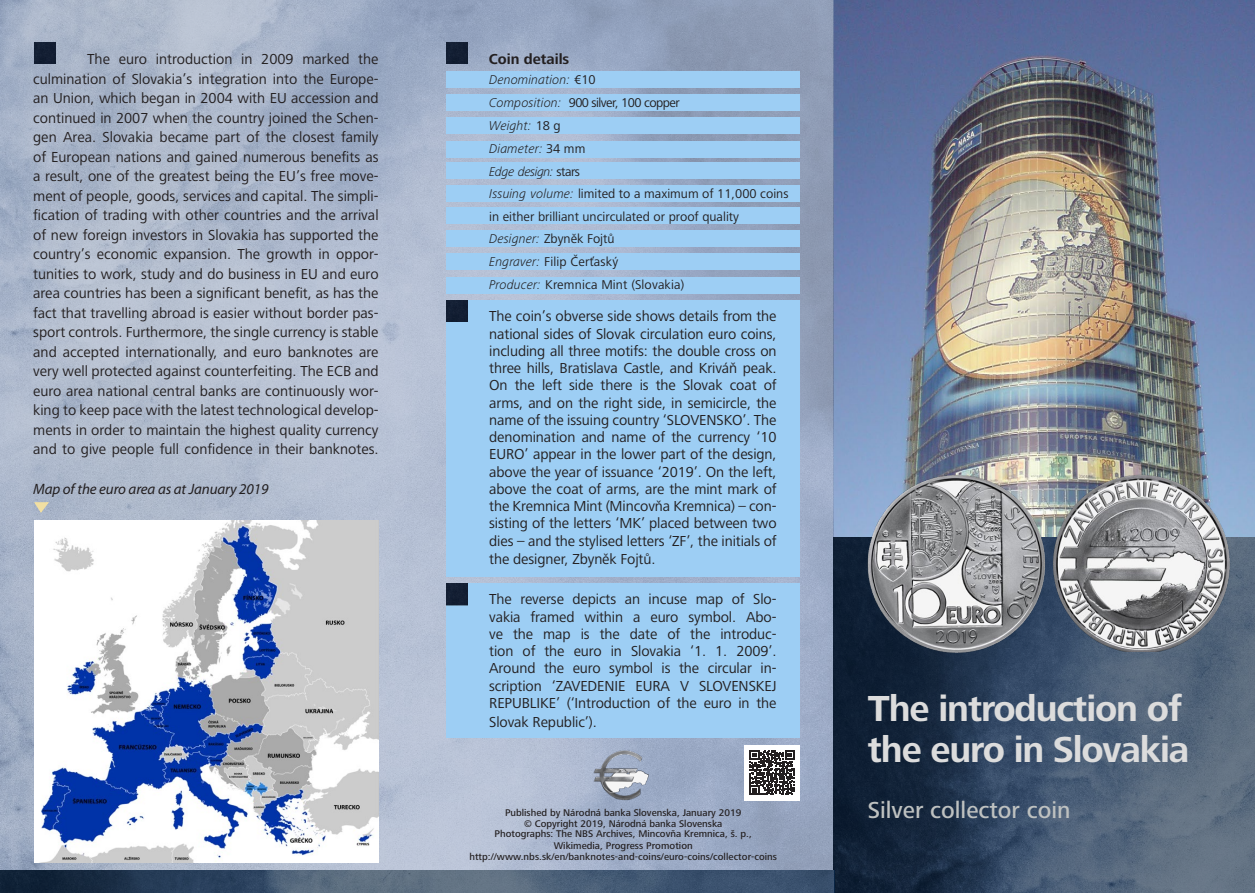
<style>
.page{position:relative;width:1255px;height:893px;background:#fff}
.page>*{position:absolute;margin:0;border:0;box-sizing:border-box;transform-origin:0 0}
.t1{font:700 37.5px/40.5px "Frutiger Next LTCE";letter-spacing:-.03em;color:#dcdcdc}
.t2{font:500 24px "Frutiger Next LTCE";color:#bec1c0}
.t3{font:15px/19.5px "Frutiger Next LTCE";letter-spacing:-.005em;color:#231f20;text-align:justify}
.t4{font:italic 15px "Myriad Pro";letter-spacing:-.005em;color:#231f20}
.t5{font:700 15px "Frutiger Next LTCE";color:#231f20}
.t6{font:13.2px/22.8px "Frutiger Next LTCE";color:#231f20}
.t7{font:500 10.05px/10.9px "Frutiger Next LTCE";color:#231f20;text-align:center}
.s1{font-weight:300;font-style:italic}
</style>
<div class="page">
<img style="left:833px;top:0;width:421px;height:538px">
<img style="left:0;top:0;width:833px;height:871px">
<div style="left:744px;top:745px;width:55px;height:55px;background:#fff"></div>
<svg style="left:749px;top:750px;width:45px;height:45px"></svg>
<div style="left:446px;top:300px;width:353px;height:276px;background:#9dcef4"></div>
<div style="left:446px;top:583px;width:353px;height:155px;background:#9dcef4"></div>
<div style="left:446px;top:583px;width:22px;height:22px;background:#131e33"></div>
<img style="left:833px;top:538px;width:421px;height:355px">
<img style="left:1039px;top:462px;width:191px;height:190px">
<img style="left:854px;top:463px;width:203px;height:203px">
<div style="left:446px;top:71px;width:353px;height:17px;background:#9dcef4"></div>
<div style="left:446px;top:94px;width:353px;height:17px;background:#9dcef4"></div>
<div style="left:446px;top:117px;width:353px;height:17px;background:#9dcef4"></div>
<div style="left:446px;top:141px;width:353px;height:16px;background:#9dcef4"></div>
<div style="left:446px;top:162px;width:353px;height:17px;background:#9dcef4"></div>
<div style="left:446px;top:185px;width:353px;height:17px;background:#9dcef4"></div>
<div style="left:446px;top:207px;width:353px;height:17px;background:#9dcef4"></div>
<div style="left:446px;top:230px;width:353px;height:17px;background:#9dcef4"></div>
<div style="left:446px;top:253px;width:353px;height:17px;background:#9dcef4"></div>
<div style="left:446px;top:277px;width:353px;height:17px;background:#9dcef4"></div>
<svg style="left:33px;top:501px;width:17px;height:13px"></svg>
<img style="left:0;top:871px;width:833px;height:22px">
<img style="left:587px;top:745px;width:75px;height:59px">
<img style="left:34px;top:520px;width:344px;height:342px">
<img style="left:446px;top:300px;width:22px;height:21px">
<img style="left:446px;top:43px;width:22px;height:21px">
<img style="left:34px;top:43px;width:21px;height:21px">
<p class="t3" style="left:33px;top:50px;width:347px;text-indent:54px">The euro introduction in 2009 marked the culmination of Slovakia’s integration into the Europe&shy;an Union, which began in 2004 with EU accession and continued in 2007 when the country joined the Schen&shy;gen Area. Slovakia became part of the closest family of European nations and gained numerous benefits as a result, one of the greatest being the EU’s free move&shy;ment of people, goods, services and capital. The simpli&shy;fication of trading with other countries and the arrival of new foreign investors in Slovakia has supported the country’s economic expansion. The growth in oppor&shy;tunities to work, study and do business in EU and euro area countries has been a significant benefit, as has the fact that travelling abroad is easier without border pas&shy;sport controls. Furthermore, the single currency is stable and accepted internationally, and euro banknotes are very well protected against counterfeiting. The ECB and euro area national central banks are continuously wor&shy;king to keep pace with the latest technological develop&shy;ments in order to maintain the highest quality currency and to give people full confidence in their banknotes.</p>
<p class="t4" style="left:33px;top:480px;width:237px">Map of the euro area as at January 2019</p>
<p class="t5" style="left:489px;top:50px;width:82px">Coin details</p>
<p class="t6" style="left:489px;top:69px;width:301px"><span class="s1">Denomination:</span> €10<br><span class="s1">Composition:</span> 900 silver, 100 copper<br><span class="s1">Weight:</span> 18 g<br><span class="s1">Diameter:</span> 34 mm<br><span class="s1">Edge design:</span> stars<br><span class="s1">Issuing volume:</span> limited to a maximum of 11,000 coins in either brilliant uncirculated or proof quality<br><span class="s1">Designer:</span> Zbyněk Fojtů<br><span class="s1">Engraver:</span> Filip Čerťaský<br><span class="s1">Producer:</span> Kremnica Mint (Slovakia)</p>
<p class="t3" style="left:489px;top:308px;width:289px;line-height:17.2px">The coin’s obverse side shows details from the national sides of Slovak circulation euro coins, including all three motifs: the double cross on three hills, Bratislava Castle, and Kriváň peak.<br>On the left side there is the Slovak coat of arms, and on the right side, in semicircle, the name of the issuing country ‘SLOVENSKO’. The denomination and name of the currency ‘10<br>EURO’ appear in the lower part of the design, above the year of issuance ‘2019’. On the left, above the coat of arms, are the mint mark of the Kremnica Mint (Mincovňa Kremnica) – con&shy;sisting of the letters ‘MK’ placed between two dies – and the stylised letters ‘ZF’, the initials of the designer, Zbyněk Fojtů.</p>
<p class="t3" style="left:489px;top:591px;width:289px;line-height:17.4px">The reverse depicts an incuse map of Slo&shy;vakia framed within a euro symbol. Abo&shy;ve the map is the date of the introduc&shy;tion of the euro in Slovakia ‘1. 1. 2009’.<br>Around the euro symbol is the circular in&shy;scription ‘ZAVEDENIE EURA V SLOVENSKEJ REPUBLIKE’ (‘Introduction of the euro in the Slovak Republic’).</p>
<p class="t7" style="left:469px;top:808px;width:309px">Published by Národná banka Slovenska, January 2019<br>© Copyright 2019, Národná banka Slovenska<br>Photographs: The NBS Archives, Mincovňa Kremnica, š. p., Wikimedia, Progress Promotion http://www.nbs.sk/en/banknotes-and-coins/euro-coins/collector-coins</p>
<h1 class="t1" style="left:867px;top:689px;width:323px">The introduction of the euro in Slovakia</h1>
<h2 class="t2" style="left:867px;top:796px;width:204px">Silver collector coin</h2>
</div>
